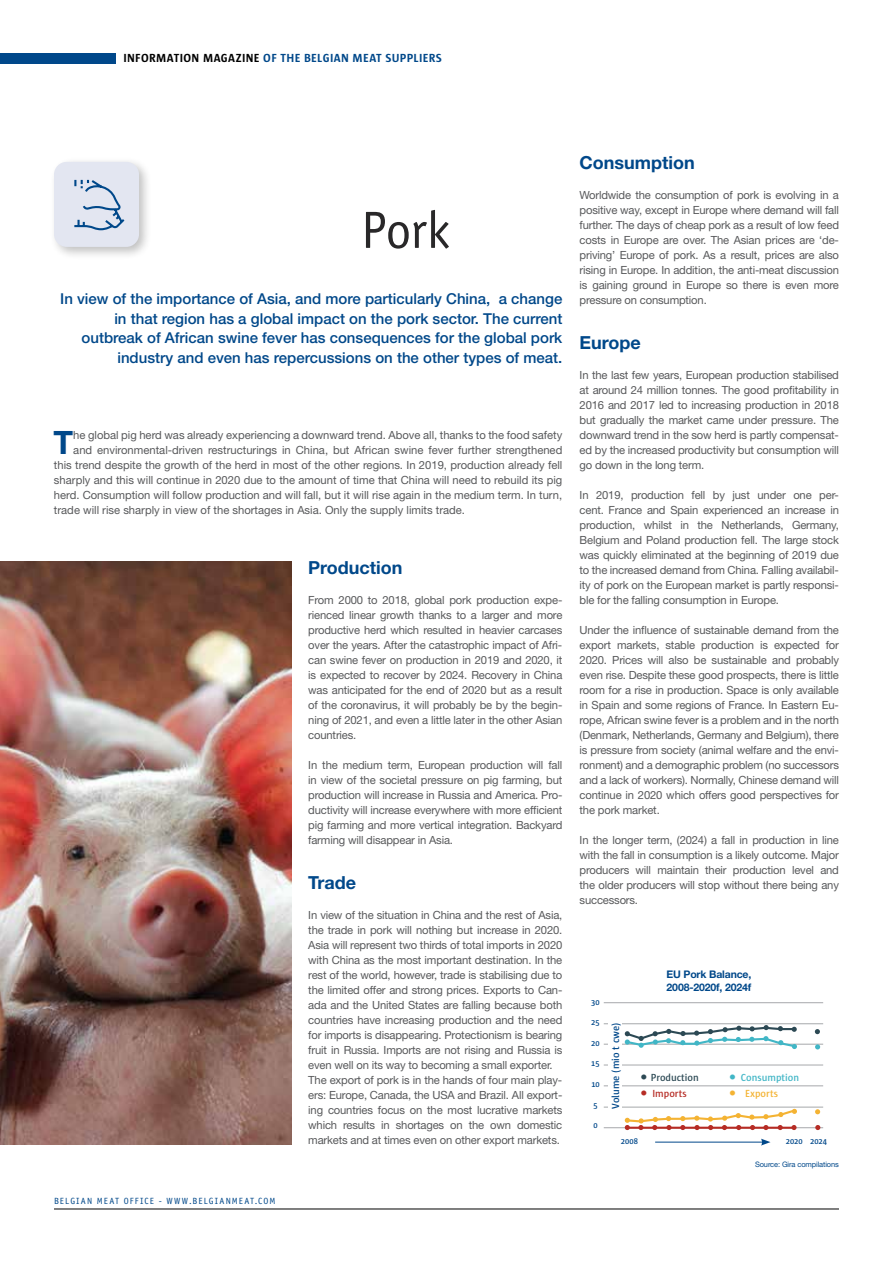
<style>
.page{position:relative;width:893px;height:1263px;background:#fff}
.page>*{position:absolute;margin:0;border:0;box-sizing:border-box;transform-origin:0 0}
.t1{font:52.5px "Officina Sans";color:#292829}
.t2{font:700 32.25px "Helvetica Neue LT Std";color:#00488a}
.t3{font:700 18px "Helvetica Neue LT Std";color:#00488a}
.t4{font:500 15px/19.5px "Helvetica Neue LT Std";color:#00488a;text-align:right}
.t5{font:700 12px "Sun OT";letter-spacing:.03em;color:#00488a}
.t6{font:11.25px/15px "Helvetica Neue LT Std";letter-spacing:-.015em;color:#58595b;text-align:justify}
.t7{font:700 10.5px/13.5px "Helvetica Neue LT Std";letter-spacing:-.015em;color:#00488a}
.t8{font:600 10.5px "Sun OT";color:#00488a}
.t9{font:600 10.5px "Sun OT";color:#41b6c6}
.t10{font:600 10.5px "Sun OT";color:#2c4954}
.t11{font:600 10.5px "Sun OT";color:#b62c25}
.t12{font:600 10.5px "Sun OT";color:#f4b333}
.t13{font:9px "Officina Sans";letter-spacing:.125em;color:#00488a}
.t14{font:600 8.4px "Sun OT";color:#00488a}
.t15{font:7.5px "Helvetica Neue LT Std";letter-spacing:-.015em;color:#00488a}
.s1{color:#000}
.s2{font-size:16.5px}
</style>
<div class="page">
<div style="left:0;top:53px;width:116px;height:10px;background:#00488a"></div>
<hr style="left:54px;top:1209px;width:785px;height:1px;background:#000">
<img style="left:0;top:562px;width:291px;height:582px">
<hr style="left:604px;top:1002px;width:219px;height:1px;background:#a6a8ab">
<hr style="left:604px;top:1023px;width:219px;height:1px;background:#a6a8ab">
<hr style="left:604px;top:1044px;width:219px;height:1px;background:#a6a8ab">
<hr style="left:604px;top:1065px;width:219px;height:1px;background:#a6a8ab">
<hr style="left:604px;top:1085px;width:219px;height:1px;background:#a6a8ab">
<hr style="left:604px;top:1107px;width:219px;height:1px;background:#a6a8ab">
<hr style="left:604px;top:1127px;width:219px;height:1px;background:#a6a8ab">
<svg style="left:815px;top:1029px;width:5px;height:5px"></svg>
<svg style="left:815px;top:1125px;width:5px;height:5px"></svg>
<svg style="left:624px;top:1025px;width:173px;height:24px"></svg>
<svg style="left:624px;top:1108px;width:173px;height:22px"></svg>
<svg style="left:815px;top:1044px;width:5px;height:5px"></svg>
<svg style="left:815px;top:1109px;width:5px;height:5px"></svg>
<div style="left:609px;top:1017px;width:13px;height:97px;background:#fff"></div>
<hr style="left:655px;top:1142px;width:108px;height:1px;background:#00488a">
<svg style="left:761px;top:1139px;width:9px;height:6px"></svg>
<div style="left:49px;top:157px;width:103px;height:103px;background:#000;opacity:.25"></div>
<div style="left:54px;top:162px;width:85px;height:85px;background:#e3e6f1;border-radius:13px"></div>
<svg style="left:74px;top:179px;width:51px;height:52px"></svg>
<p class="t5" style="left:123px;top:51px;width:320px"><span class="s1">INFORMATION MAGAZINE</span> OF THE BELGIAN MEAT SUPPLIERS</p>
<h1 class="t1" style="left:361px;top:199px;width:90px">Pork</h1>
<p class="t4" style="left:60px;top:289px;width:504px">In view of the importance of Asia, and more particularly China, a change in that region has a global impact on the pork sector. The current outbreak of African swine fever has consequences for the global pork industry and even has repercussions on the other types of meat.</p>
<h2 class="t2" style="left:54px;top:423px;width:21px">T</h2>
<p class="t6" style="left:73px;top:427px;width:491px">he global pig herd was already experiencing a downward trend. Above all, thanks to the food safety</p>
<p class="t6" style="left:73px;top:442px;width:491px">and environmental-driven restructurings in China, but African swine fever further strengthened</p>
<p class="t6" style="left:54px;top:457px;width:510px">this trend despite the growth of the herd in most of the other regions. In 2019, production already fell</p>
<p class="t6" style="left:54px;top:472px;width:510px">sharply and this will continue in 2020 due to the amount of time that China will need to rebuild its pig</p>
<p class="t6" style="left:54px;top:487px;width:510px">herd. Consumption will follow production and will fall, but it will rise again in the medium term. In turn,</p>
<p class="t6" style="left:54px;top:502px;width:413px">trade will rise sharply in view of the shortages in Asia. Only the supply limits trade.</p>
<p class="t13" style="left:54px;top:1196px;width:223px">BELGIAN MEAT OFFICE - WWW.BELGIANMEAT.COM</p>
<h3 class="t3" style="left:308px;top:557px;width:96px">Production</h3>
<p class="t6" style="left:308px;top:592px;width:256px">From 2000 to 2018, global pork production expe&shy;rienced linear growth thanks to a larger and more productive herd which resulted in heavier carcases over the years. After the catastrophic impact of Afri&shy;can swine fever on production in 2019 and 2020, it is expected to recover by 2024. Recovery in China was anticipated for the end of 2020 but as a result of the coronavirus, it will probably be by the begin&shy;ning of 2021, and even a little later in the other Asian countries.</p>
<p class="t6" style="left:308px;top:757px;width:256px">In the medium term, European production will fall in view of the societal pressure on pig farming, but production will increase in Russia and America. Pro&shy;ductivity will increase everywhere with more efficient pig farming and more vertical integration. Backyard farming will disappear in Asia.</p>
<h3 class="t3" style="left:308px;top:872px;width:50px">Trade</h3>
<p class="t6" style="left:308px;top:907px;width:256px;text-align:left">In view of the situation in China and the rest of Asia, the trade in pork will nothing but increase in 2020.<br>Asia will represent two thirds of total imports in 2020 with China as the most important destination. In the rest of the world, however, trade is stabilising due to the limited offer and strong prices. Exports to Can&shy;ada and the United States are falling because both countries have increasing production and the need for imports is disappearing. Protectionism is bearing fruit in Russia. Imports are not rising and Russia is even well on its way to becoming a small exporter.<br>The export of pork is in the hands of four main play&shy;ers: Europe, Canada, the USA and Brazil. All export&shy;ing countries focus on the most lucrative markets which results in shortages on the own domestic markets and at times even on other export markets.</p>
<h3 class="t3" style="left:580px;top:152px;width:117px">Consumption</h3>
<p class="t6" style="left:580px;top:187px;width:261px">Worldwide the consumption of pork is evolving in a positive way, except in Europe where demand will fall further. The days of cheap pork as a result of low feed costs in Europe are over. The Asian prices are ‘de&shy;priving’ Europe of pork. As a result, prices are also rising in Europe. In addition, the anti-meat discussion is gaining ground in Europe so there is even more pressure on consumption.</p>
<h3 class="t3" style="left:580px;top:332px;width:63px">Europe</h3>
<p class="t6" style="left:580px;top:367px;width:261px">In the last few years, European production stabilised at around 24 million tonnes. The good profitability in 2016 and 2017 led to increasing production in 2018 but gradually the market came under pressure. The downward trend in the sow herd is partly compensat&shy;ed by the increased productivity but consumption will go down in the long term.</p>
<p class="t6" style="left:580px;top:487px;width:261px">In 2019, production fell by just under one per&shy;cent. France and Spain experienced an increase in production, whilst in the Netherlands, Germany, Belgium and Poland production fell. The large stock was quickly eliminated at the beginning of 2019 due to the increased demand from China. Falling availabil&shy;ity of pork on the European market is partly responsi&shy;ble for the falling consumption in Europe.</p>
<p class="t6" style="left:580px;top:622px;width:261px">Under the influence of sustainable demand from the export markets, stable production is expected for 2020. Prices will also be sustainable and probably even rise. Despite these good prospects, there is little room for a rise in production. Space is only available in Spain and some regions of France. In Eastern Eu&shy;rope, African swine fever is a problem and in the north (Denmark, Netherlands, Germany and Belgium), there is pressure from society (animal welfare and the envi&shy;ronment) and a demographic problem (no successors and a lack of workers). Normally, Chinese demand will continue in 2020 which offers good perspectives for the pork market.</p>
<p class="t6" style="left:580px;top:832px;width:261px">In the longer term, (2024) a fall in production in line with the fall in consumption is a likely outcome. Major producers will maintain their production level and the older producers will stop without there being any successors.</p>
<p class="t14" style="left:591px;top:997px;width:10px">30</p>
<p class="t14" style="left:591px;top:1018px;width:10px">25</p>
<p class="t14" style="left:591px;top:1038px;width:10px">20</p>
<p class="t14" style="left:591px;top:1059px;width:10px">15</p>
<p class="t14" style="left:591px;top:1080px;width:10px">10</p>
<p class="t14" style="left:593px;top:1100px;width:6px">5</p>
<p class="t14" style="left:593px;top:1121px;width:6px">0</p>
<p class="t8" style="left:610px;top:1109px;width:87px;rotate:-90deg">Volume (mio t cwe)</p>
<p class="t7" style="left:666px;top:967px;width:86px">EU Pork Balance,<br>2008-2020f, 2024f</p>
<p class="t10" style="left:640px;top:1071px;width:61px"><span class="s2">•</span> Production</p>
<p class="t9" style="left:728px;top:1071px;width:72px"><span class="s2">•</span> Consumption</p>
<p class="t11" style="left:640px;top:1087px;width:48px"><span class="s2">•</span> Imports</p>
<p class="t12" style="left:728px;top:1087px;width:51px"><span class="s2">•</span> Exports</p>
<p class="t14" style="left:621px;top:1137px;width:19px">2008</p>
<p class="t14" style="left:786px;top:1137px;width:43px">2020 2024</p>
<p class="t15" style="left:755px;top:1159px;width:85px">Source: Gira compilations</p>
</div>
